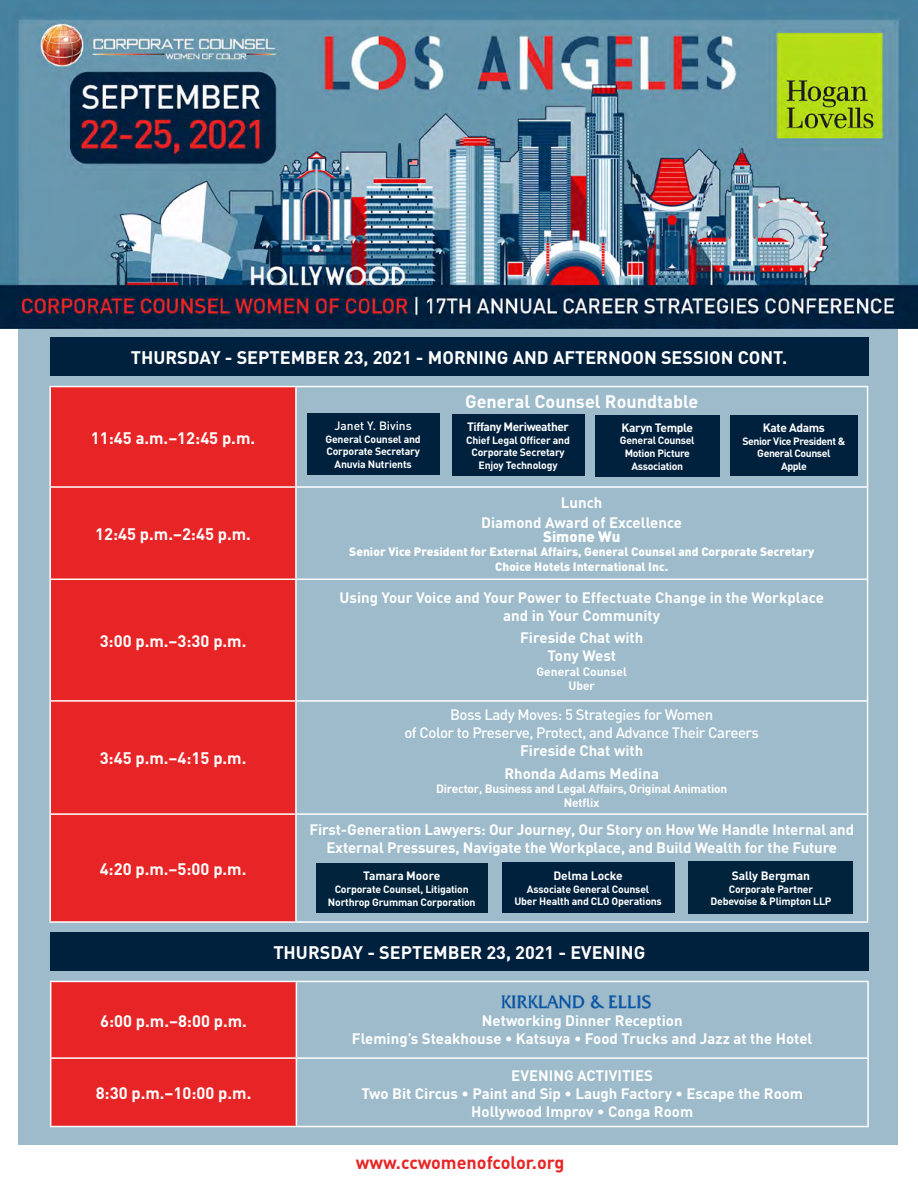
<style>
.page{position:relative;width:918px;height:1188px;background:#fff}
.page>*{position:absolute;margin:0;border:0;box-sizing:border-box;transform-origin:0 0}
.t1{font:700 18px "DIN";color:#fff}
.t2{font:700 18px "DIN";color:#e72526}
.t3{font:700 16.5px "DIN";color:#fff}
.t4{font:700 15px/18px "DIN";color:#fff;text-align:center}
.t5{font:500 15px/18px "DIN";letter-spacing:-.03em;color:#fff;text-align:center}
.t6{font:900 15px "DIN";color:#fff}
.t7{font:700 12px/14.4px "DIN";letter-spacing:-.02em;color:#fff;text-align:center}
.t8{font:900 12px/14.4px "DIN";color:#fff;text-align:center}
.t9{font:700 12px/14.4px "DIN";color:#fff;text-align:center}
.t10{font:700 12px "DIN";letter-spacing:-.04em;color:#fff}
.t11{font:500 12px "DIN";color:#fff}
.t12{font:700 10.5px/12.6px "DIN";letter-spacing:-.02em;color:#fff;text-align:center}
.t13{font:700 10.5px/12.6px "DIN";letter-spacing:-.04em;color:#fff;text-align:center}
</style>
<div class="page">
<div style="left:18px;top:319px;width:879px;height:825px;background:#9dbbca"></div>
<img style="left:0;top:0;width:918px;height:328px">
<div style="left:50px;top:337px;width:818px;height:39px;background:#00213e"></div>
<div style="left:51px;top:387px;width:244px;height:534px;background:#e72526"></div>
<hr style="left:49px;top:386px;width:247px;height:1px;background:#fff">
<hr style="left:49px;top:387px;width:2px;height:99px;background:#fff">
<hr style="left:296px;top:386px;width:572px;height:1px;background:#fff">
<hr style="left:295px;top:387px;width:2px;height:99px;background:#fff">
<hr style="left:867px;top:387px;width:1px;height:99px;background:#fff">
<hr style="left:49px;top:486px;width:247px;height:2px;background:#fff">
<hr style="left:49px;top:488px;width:2px;height:91px;background:#fff">
<hr style="left:296px;top:486px;width:572px;height:2px;background:#fff">
<hr style="left:295px;top:488px;width:2px;height:91px;background:#fff">
<hr style="left:867px;top:488px;width:1px;height:91px;background:#fff">
<hr style="left:49px;top:579px;width:247px;height:1px;background:#fff">
<hr style="left:49px;top:580px;width:2px;height:120px;background:#fff">
<hr style="left:296px;top:579px;width:572px;height:1px;background:#fff">
<hr style="left:295px;top:580px;width:2px;height:120px;background:#fff">
<hr style="left:867px;top:580px;width:1px;height:120px;background:#fff">
<hr style="left:49px;top:700px;width:247px;height:2px;background:#fff">
<hr style="left:49px;top:702px;width:2px;height:111px;background:#fff">
<hr style="left:296px;top:700px;width:572px;height:2px;background:#fff">
<hr style="left:295px;top:702px;width:2px;height:111px;background:#fff">
<hr style="left:867px;top:702px;width:1px;height:111px;background:#fff">
<hr style="left:49px;top:813px;width:247px;height:2px;background:#fff">
<hr style="left:49px;top:815px;width:2px;height:106px;background:#fff">
<hr style="left:296px;top:813px;width:572px;height:2px;background:#fff">
<hr style="left:295px;top:815px;width:2px;height:106px;background:#fff">
<hr style="left:867px;top:815px;width:1px;height:106px;background:#fff">
<hr style="left:49px;top:921px;width:247px;height:2px;background:#fff">
<hr style="left:296px;top:921px;width:572px;height:2px;background:#fff">
<div style="left:595px;top:415px;width:125px;height:61px;background:#00213e"></div>
<div style="left:730px;top:416px;width:128px;height:60px;background:#00213e"></div>
<div style="left:50px;top:932px;width:819px;height:39px;background:#00213e"></div>
<div style="left:51px;top:982px;width:245px;height:144px;background:#e72526"></div>
<hr style="left:50px;top:981px;width:246px;height:1px;background:#fff">
<hr style="left:50px;top:982px;width:1px;height:75px;background:#fff">
<hr style="left:296px;top:981px;width:573px;height:1px;background:#fff">
<hr style="left:296px;top:982px;width:1px;height:75px;background:#fff">
<hr style="left:867px;top:982px;width:2px;height:75px;background:#fff">
<hr style="left:50px;top:1057px;width:246px;height:2px;background:#fff">
<hr style="left:50px;top:1059px;width:1px;height:67px;background:#fff">
<hr style="left:296px;top:1057px;width:573px;height:2px;background:#fff">
<hr style="left:296px;top:1059px;width:1px;height:67px;background:#fff">
<hr style="left:867px;top:1059px;width:2px;height:67px;background:#fff">
<hr style="left:50px;top:1126px;width:246px;height:1px;background:#fff">
<hr style="left:296px;top:1126px;width:573px;height:1px;background:#fff">
<div style="left:452px;top:414px;width:132px;height:61px;background:#00213e"></div>
<img style="left:501px;top:995px;width:150px;height:14px">
<div style="left:502px;top:862px;width:172px;height:51px;background:#00213e"></div>
<div style="left:689px;top:861px;width:164px;height:53px;background:#01233c"></div>
<div style="left:316px;top:863px;width:172px;height:50px;background:#01233c"></div>
<div style="left:307px;top:414px;width:132px;height:61px;background:#00213e"></div>
<p class="t1" style="left:131px;top:346px;width:658px">THURSDAY - SEPTEMBER 23, 2021 - MORNING AND AFTERNOON SESSION CONT.</p>
<p class="t3" style="left:91px;top:427px;width:166px">11:45 a.m.–12:45 p.m.</p>
<p class="t3" style="left:95px;top:523px;width:157px">12:45 p.m.–2:45 p.m.</p>
<p class="t3" style="left:100px;top:630px;width:148px">3:00 p.m.–3:30 p.m.</p>
<p class="t3" style="left:100px;top:748px;width:148px">3:45 p.m.–4:15 p.m.</p>
<p class="t3" style="left:100px;top:858px;width:148px">4:20 p.m.–5:00 p.m.</p>
<p class="t11" style="left:335px;top:418px;width:79px">Janet Y. Bivins</p>
<p class="t12" style="left:326px;top:432px;width:97px">General Counsel and<br>Corporate Secretary<br>Anuvia Nutrients</p>
<p class="t1" style="left:465px;top:390px;width:235px">General Counsel Roundtable</p>
<p class="t10" style="left:467px;top:419px;width:103px">Tiffany Meriweather</p>
<p class="t12" style="left:466px;top:433px;width:105px">Chief Legal Officer and<br>Corporate Secretary<br>Enjoy Technology</p>
<p class="t7" style="left:622px;top:420px;width:73px">Karyn Temple</p>
<p class="t12" style="left:620px;top:434px;width:76px">General Counsel<br>Motion Picture<br>Association</p>
<p class="t7" style="left:763px;top:420px;width:64px">Kate Adams</p>
<p class="t13" style="left:742px;top:434px;width:104px">Senior Vice President &amp;<br>General Counsel<br>Apple</p>
<p class="t4" style="left:481px;top:492px;width:202px;line-height:19.5px">Lunch<br>Diamond Award of Excellence</p>
<p class="t6" style="left:543px;top:526px;width:79px">Simone Wu</p>
<p class="t8" style="left:349px;top:544px;width:467px">Senior Vice President for External Affairs, General Counsel and Corporate Secretary<br>Choice Hotels International Inc.</p>
<p class="t4" style="left:340px;top:588px;width:486px">Using Your Voice and Your Power to Effectuate Change in the Workplace and in Your Community</p>
<p class="t4" style="left:520px;top:628px;width:125px">Fireside Chat with<br>Tony West</p>
<p class="t9" style="left:537px;top:664px;width:92px">General Counsel<br>Uber</p>
<p class="t5" style="left:404px;top:705px;width:356px">Boss Lady Moves: 5 Strategies for Women<br>of Color to Preserve, Protect, and Advance Their Careers</p>
<p class="t4" style="left:504px;top:739px;width:156px;line-height:22.5px">Fireside Chat with<br>Rhonda Adams Medina</p>
<p class="t7" style="left:436px;top:781px;width:292px">Director, Business and Legal Affairs, Original Animation<br>Netflix</p>
<p class="t4" style="left:309px;top:819px;width:546px">First-Generation Lawyers: Our Journey, Our Story on How We Handle Internal and<br>External Pressures, Navigate the Workplace, and Build Wealth for the Future</p>
<p class="t7" style="left:363px;top:868px;width:79px">Tamara Moore</p>
<p class="t12" style="left:328px;top:883px;width:149px">Corporate Counsel, Litigation<br>Northrop Grumman Corporation</p>
<p class="t7" style="left:554px;top:868px;width:71px">Delma Locke</p>
<p class="t12" style="left:514px;top:882px;width:149px">Associate General Counsel<br>Uber Health and CLO Operations</p>
<p class="t1" style="left:273px;top:940px;width:374px">THURSDAY - SEPTEMBER 23, 2021 - EVENING</p>
<p class="t7" style="left:732px;top:868px;width:80px">Sally Bergman</p>
<p class="t12" style="left:711px;top:882px;width:122px">Corporate Partner<br>Debevoise &amp; Plimpton LLP</p>
<p class="t3" style="left:100px;top:1010px;width:148px">6:00 p.m.–8:00 p.m.</p>
<p class="t4" style="left:352px;top:1011px;width:462px">Networking Dinner Reception<br>Fleming’s Steakhouse • Katsuya • Food Trucks and Jazz at the Hotel</p>
<p class="t3" style="left:96px;top:1082px;width:157px">8:30 p.m.–10:00 p.m.</p>
<p class="t4" style="left:361px;top:1065px;width:443px">EVENING ACTIVITIES<br>Two Bit Circus • Paint and Sip • Laugh Factory • Escape the Room<br>Hollywood Improv • Conga Room</p>
<p class="t2" style="left:356px;top:1151px;width:210px">www.ccwomenofcolor.org</p>
</div>
